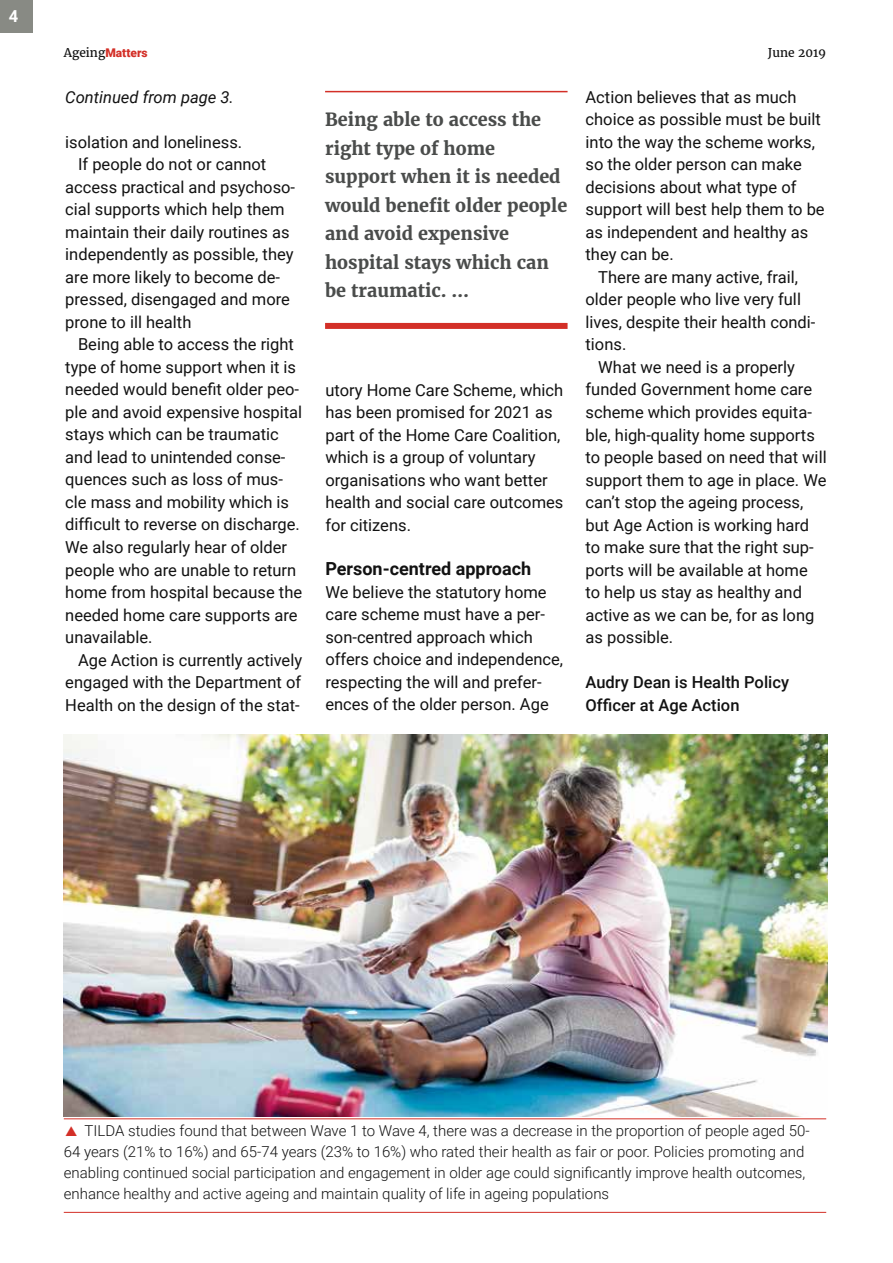
<style>
.page{position:relative;width:893px;height:1263px;background:#fff}
.page>*{position:absolute;margin:0;border:0;box-sizing:border-box;transform-origin:0 0}
.t1{font:700 18px/28.5px "Merriweather";color:#4a4c4b}
.t2{font:700 18px "Roboto";color:#121212}
.t3{font:16.5px/22.5px "Roboto";color:#121212}
.t4{font:500 16.5px/22.5px "Roboto";color:#121212}
.t5{font:italic 16.5px "Roboto";color:#121212}
.t6{font:700 16.5px "Roboto";color:#fff}
.t7{font:300 15px/21px "Roboto";color:#121212}
.t8{font:900 12px "Roboto";color:#d32f27}
.t9{font:12px "Merriweather";color:#121212}
.s1{font-family:"Merriweather";font-weight:400;color:#121212}
.s2{color:#d32f27}
</style>
<div class="page">
<div style="left:0;top:0;width:33px;height:33px;background:#888a84"></div>
<hr style="left:64px;top:1118px;width:762px;height:1px;background:#d32f27">
<hr style="left:64px;top:1212px;width:762px;height:1px;background:#d32f27">
<hr style="left:325px;top:91px;width:243px;height:1px;background:#d32f27">
<div style="left:325px;top:323px;width:243px;height:6px;background:#d32f27"></div>
<img style="left:64px;top:734px;width:764px;height:383px">
<p class="t6" style="left:9px;top:4px;width:11px">4</p>
<p class="t8" style="left:64px;top:44px;width:85px"><span class="s1">Ageing</span>Matters</p>
<p class="t9" style="left:768px;top:45px;width:60px">June 2019</p>
<p class="t5" style="left:65px;top:85px;width:170px">Continued from page 3.</p>
<p class="t3" style="left:65px;top:130px;width:178px">isolation and loneliness.</p>
<p class="t3" style="left:78px;top:153px;width:190px">If people do not or cannot</p>
<p class="t3" style="left:65px;top:175px;width:231px">access practical and psychoso-</p>
<p class="t3" style="left:65px;top:198px;width:221px">cial supports which help them</p>
<p class="t3" style="left:65px;top:220px;width:226px">maintain their daily routines as</p>
<p class="t3" style="left:65px;top:243px;width:230px">independently as possible, they</p>
<p class="t3" style="left:65px;top:265px;width:216px">are more likely to become de-</p>
<p class="t3" style="left:65px;top:288px;width:226px">pressed, disengaged and more</p>
<p class="t3" style="left:65px;top:310px;width:128px">prone to ill health</p>
<p class="t3" style="left:78px;top:333px;width:218px">Being able to access the right</p>
<p class="t3" style="left:65px;top:355px;width:232px">type of home support when it is</p>
<p class="t3" style="left:65px;top:378px;width:235px">needed would benefit older peo-</p>
<p class="t3" style="left:65px;top:400px;width:239px">ple and avoid expensive hospital</p>
<p class="t3" style="left:65px;top:423px;width:215px">stays which can be traumatic</p>
<p class="t3" style="left:65px;top:445px;width:222px">and lead to unintended conse-</p>
<p class="t3" style="left:65px;top:468px;width:219px">quences such as loss of mus-</p>
<p class="t3" style="left:65px;top:490px;width:225px">cle mass and mobility which is</p>
<p class="t3" style="left:65px;top:513px;width:236px">difficult to reverse on discharge.</p>
<p class="t3" style="left:65px;top:535px;width:223px">We also regularly hear of older</p>
<p class="t3" style="left:65px;top:558px;width:233px">people who are unable to return</p>
<p class="t3" style="left:65px;top:580px;width:238px">home from hospital because the</p>
<p class="t3" style="left:65px;top:603px;width:234px">needed home care supports are</p>
<p class="t3" style="left:65px;top:625px;width:89px">unavailable.</p>
<p class="t3" style="left:78px;top:648px;width:226px">Age Action is currently actively</p>
<p class="t3" style="left:65px;top:670px;width:237px">engaged with the Department of</p>
<p class="t3" style="left:65px;top:693px;width:236px">Health on the design of the stat-</p>
<p class="t1" style="left:325px;top:106px;width:244px">Being able to access the right type of home support when it is needed would benefit older people and avoid expensive hospital stays which can be traumatic. …</p>
<p class="t3" style="left:325px;top:378px;width:239px">utory Home Care Scheme, which has been promised for 2021 as part of the Home Care Coalition, which is a group of voluntary organisations who want better health and social care outcomes for citizens.</p>
<p class="t2" style="left:325px;top:556px;width:207px">Person-centred approach</p>
<p class="t3" style="left:325px;top:580px;width:239px">We believe the statutory home care scheme must have a per&shy;son-centred approach which offers choice and independence, respecting the will and prefer&shy;ences of the older person. Age</p>
<p class="t3" style="left:586px;top:85px;width:213px">Action believes that as much</p>
<p class="t3" style="left:586px;top:108px;width:237px">choice as possible must be built</p>
<p class="t3" style="left:586px;top:130px;width:231px">into the way the scheme works,</p>
<p class="t3" style="left:586px;top:153px;width:218px">so the older person can make</p>
<p class="t3" style="left:586px;top:175px;width:212px">decisions about what type of</p>
<p class="t3" style="left:586px;top:198px;width:241px">support will best help them to be</p>
<p class="t3" style="left:586px;top:220px;width:224px">as independent and healthy as</p>
<p class="t3" style="left:586px;top:243px;width:90px">they can be.</p>
<p class="t3" style="left:598px;top:265px;width:201px">There are many active, frail,</p>
<p class="t3" style="left:586px;top:288px;width:217px">older people who live very full</p>
<p class="t3" style="left:586px;top:310px;width:231px">lives, despite their health condi-</p>
<p class="t3" style="left:586px;top:333px;width:42px">tions.</p>
<p class="t3" style="left:598px;top:355px;width:198px">What we need is a properly</p>
<p class="t3" style="left:586px;top:378px;width:228px">funded Government home care</p>
<p class="t3" style="left:586px;top:400px;width:228px">scheme which provides equita-</p>
<p class="t3" style="left:586px;top:423px;width:231px">ble, high-quality home supports</p>
<p class="t3" style="left:586px;top:445px;width:243px">to people based on need that will</p>
<p class="t3" style="left:586px;top:468px;width:242px">support them to age in place. We</p>
<p class="t3" style="left:586px;top:490px;width:219px">can’t stop the ageing process,</p>
<p class="t3" style="left:586px;top:513px;width:225px">but Age Action is working hard</p>
<p class="t3" style="left:586px;top:535px;width:230px">to make sure that the right sup-</p>
<p class="t3" style="left:586px;top:558px;width:224px">ports will be available at home</p>
<p class="t3" style="left:586px;top:580px;width:218px">to help us stay as healthy and</p>
<p class="t3" style="left:586px;top:603px;width:230px">active as we can be, for as long</p>
<p class="t3" style="left:586px;top:625px;width:89px">as possible.</p>
<p class="t4" style="left:586px;top:670px;width:205px">Audry Dean is Health Policy<br>Officer at Age Action</p>
<p class="t7" style="left:64px;top:1120px;width:747px"><span class="s2">▲</span> TILDA studies found that between Wave 1 to Wave 4, there was a decrease in the proportion of people aged 50- 64 years (21% to 16%) and 65-74 years (23% to 16%) who rated their health as fair or poor. Policies promoting and enabling continued social participation and engagement in older age could significantly improve health outcomes, enhance healthy and active ageing and maintain quality of life in ageing populations</p>
</div>
